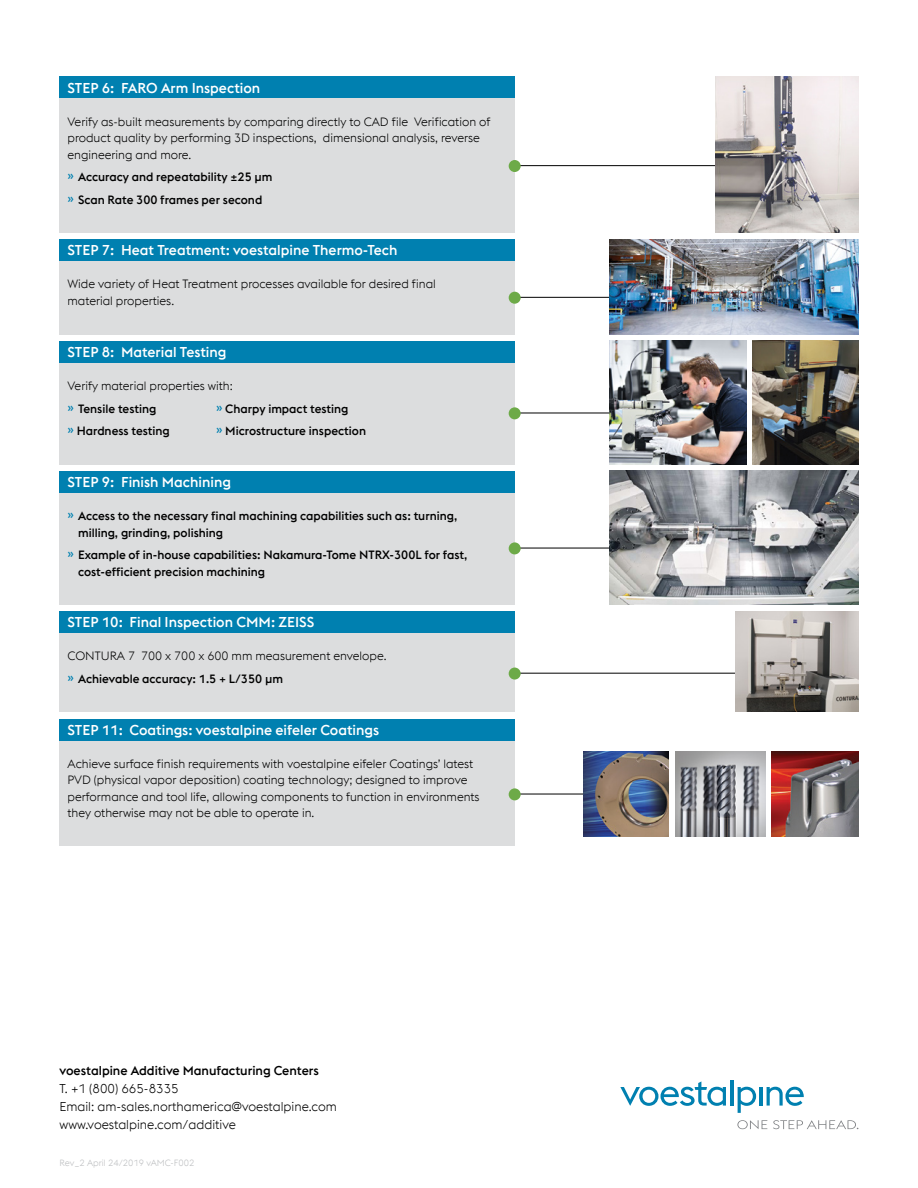
<style>
.page{position:relative;width:918px;height:1188px;background:#fff}
.page>*{position:absolute;margin:0;border:0;box-sizing:border-box;transform-origin:0 0}
.t1{font:500 14.25px "voestalpine";color:#fff}
.t2{font:300 12.75px/18px "voestalpine";color:#000}
.t3{font:500 12.75px "voestalpine";color:#000}
.t4{font:300 12px/16.5px "voestalpine";color:#000}
.t5{font:500 12px/16.5px "voestalpine";color:#000}
.t6{font:300 9px "voestalpine";color:#bcbec0}
.s1{color:#0080b0}
.s2{font-weight:500;color:#0080b0}
.s3{font-weight:500}
</style>
<div class="page">
<svg style="left:620px;top:1081px;width:106px;height:25px"></svg>
<hr style="left:730px;top:1080px;width:3px;height:26px;background:#0080b0">
<svg style="left:738px;top:1087px;width:18px;height:26px"></svg>
<hr style="left:759px;top:1087px;width:3px;height:19px;background:#0080b0">
<svg style="left:767px;top:1087px;width:37px;height:19px"></svg>
<svg style="left:737px;top:1120px;width:30px;height:9px"></svg>
<svg style="left:773px;top:1120px;width:85px;height:9px"></svg>
<hr style="left:512px;top:165px;width:209px;height:1px;background:#000">
<div style="left:60px;top:98px;width:455px;height:135px;background:#dcddde"></div>
<div style="left:60px;top:77px;width:455px;height:21px;background:#0080b0"></div>
<div style="left:509px;top:160px;width:12px;height:12px;background:#6daa48;border-radius:50%"></div>
<hr style="left:512px;top:297px;width:103px;height:1px;background:#000">
<div style="left:60px;top:261px;width:455px;height:73px;background:#dcddde"></div>
<div style="left:60px;top:239px;width:455px;height:22px;background:#0080b0"></div>
<div style="left:509px;top:292px;width:12px;height:12px;background:#6daa48;border-radius:50%"></div>
<hr style="left:512px;top:413px;width:119px;height:1px;background:#000">
<div style="left:60px;top:363px;width:455px;height:101px;background:#dcddde"></div>
<div style="left:60px;top:341px;width:455px;height:22px;background:#0080b0"></div>
<div style="left:509px;top:407px;width:12px;height:12px;background:#6daa48;border-radius:50%"></div>
<hr style="left:512px;top:548px;width:127px;height:1px;background:#000">
<div style="left:60px;top:493px;width:455px;height:112px;background:#dcddde"></div>
<div style="left:60px;top:471px;width:455px;height:22px;background:#0080b0"></div>
<div style="left:509px;top:542px;width:12px;height:12px;background:#6daa48;border-radius:50%"></div>
<hr style="left:512px;top:673px;width:227px;height:1px;background:#000">
<div style="left:60px;top:633px;width:455px;height:79px;background:#dcddde"></div>
<div style="left:60px;top:611px;width:455px;height:22px;background:#0080b0"></div>
<div style="left:509px;top:668px;width:12px;height:12px;background:#6daa48;border-radius:50%"></div>
<hr style="left:512px;top:794px;width:72px;height:1px;background:#000">
<div style="left:60px;top:740px;width:455px;height:106px;background:#dcddde"></div>
<div style="left:60px;top:719px;width:455px;height:21px;background:#0080b0"></div>
<div style="left:509px;top:788px;width:12px;height:12px;background:#6daa48;border-radius:50%"></div>
<img style="left:609px;top:239px;width:249px;height:95px">
<img style="left:584px;top:752px;width:84px;height:85px">
<img style="left:771px;top:752px;width:87px;height:85px">
<img style="left:675px;top:752px;width:90px;height:85px">
<img style="left:716px;top:77px;width:142px;height:156px">
<img style="left:736px;top:611px;width:122px;height:101px">
<img style="left:609px;top:341px;width:138px;height:123px">
<img style="left:609px;top:471px;width:249px;height:134px">
<img style="left:753px;top:341px;width:105px;height:123px">
<p class="t1" style="left:68px;top:79px;width:194px">STEP 6: FARO Arm Inspection</p>
<p class="t4" style="left:68px;top:113px;width:424px">Verify as-built measurements by comparing directly to CAD file Verification of product quality by performing 3D inspections, dimensional analysis, reverse engineering and more.</p>
<p class="t5" style="left:68px;top:166px;width:207px;line-height:22.5px"><span class="s1">»</span> Accuracy and repeatability ±25 µm <span class="s1">»</span> Scan Rate 300 frames per second</p>
<p class="t1" style="left:68px;top:242px;width:332px">STEP 7: Heat Treatment: voestalpine Thermo-Tech</p>
<p class="t4" style="left:68px;top:276px;width:370px">Wide variety of Heat Treatment processes available for desired final material properties.</p>
<p class="t1" style="left:68px;top:343px;width:160px">STEP 8: Material Testing</p>
<p class="t4" style="left:68px;top:375px;width:167px;line-height:22.5px">Verify material properties with: <span class="s2">»</span> <span class="s3">Tensile testing</span></p>
<p class="t5" style="left:216px;top:400px;width:134px"><span class="s1">»</span> Charpy impact testing</p>
<p class="t5" style="left:68px;top:423px;width:104px"><span class="s1">»</span> Hardness testing</p>
<p class="t5" style="left:216px;top:423px;width:152px"><span class="s1">»</span> Microstructure inspection</p>
<p class="t1" style="left:68px;top:473px;width:165px">STEP 9: Finish Machining</p>
<p class="t5" style="left:78px;top:508px;width:381px;text-indent:-10px"><span class="s1">»</span> Access to the necessary final machining capabilities such as: turning, milling, grinding, polishing</p>
<p class="t5" style="left:78px;top:547px;width:391px;text-indent:-10px"><span class="s1">»</span> Example of in-house capabilities: Nakamura-Tome NTRX-300L for fast, cost-efficient precision machining</p>
<p class="t1" style="left:68px;top:614px;width:248px">STEP 10: Final Inspection CMM: ZEISS</p>
<p class="t4" style="left:68px;top:645px;width:321px;line-height:22.5px">CONTURA 7 700 x 700 x 600 mm measurement envelope. <span class="s2">»</span> <span class="s3">Achievable accuracy: 1.5 + L/350 μ m</span></p>
<p class="t1" style="left:68px;top:721px;width:313px">STEP 11: Coatings: voestalpine eifeler Coatings</p>
<p class="t4" style="left:68px;top:755px;width:414px">Achieve surface finish requirements with voestalpine eifeler Coatings’ latest PVD (physical vapor deposition) coating technology; designed to improve performance and tool life, allowing components to function in environments they otherwise may not be able to operate in.</p>
<p class="t3" style="left:60px;top:1063px;width:261px">voestalpine Additive Manufacturing Centers</p>
<p class="t2" style="left:60px;top:1080px;width:279px">T. +1 (800) 665-8335<br>Email: am-sales.northamerica@voestalpine.com www.voestalpine.com/additive</p>
<p class="t6" style="left:60px;top:1158px;width:136px">Rev_2 April 24/2019 vAMC-F002</p>
</div>
